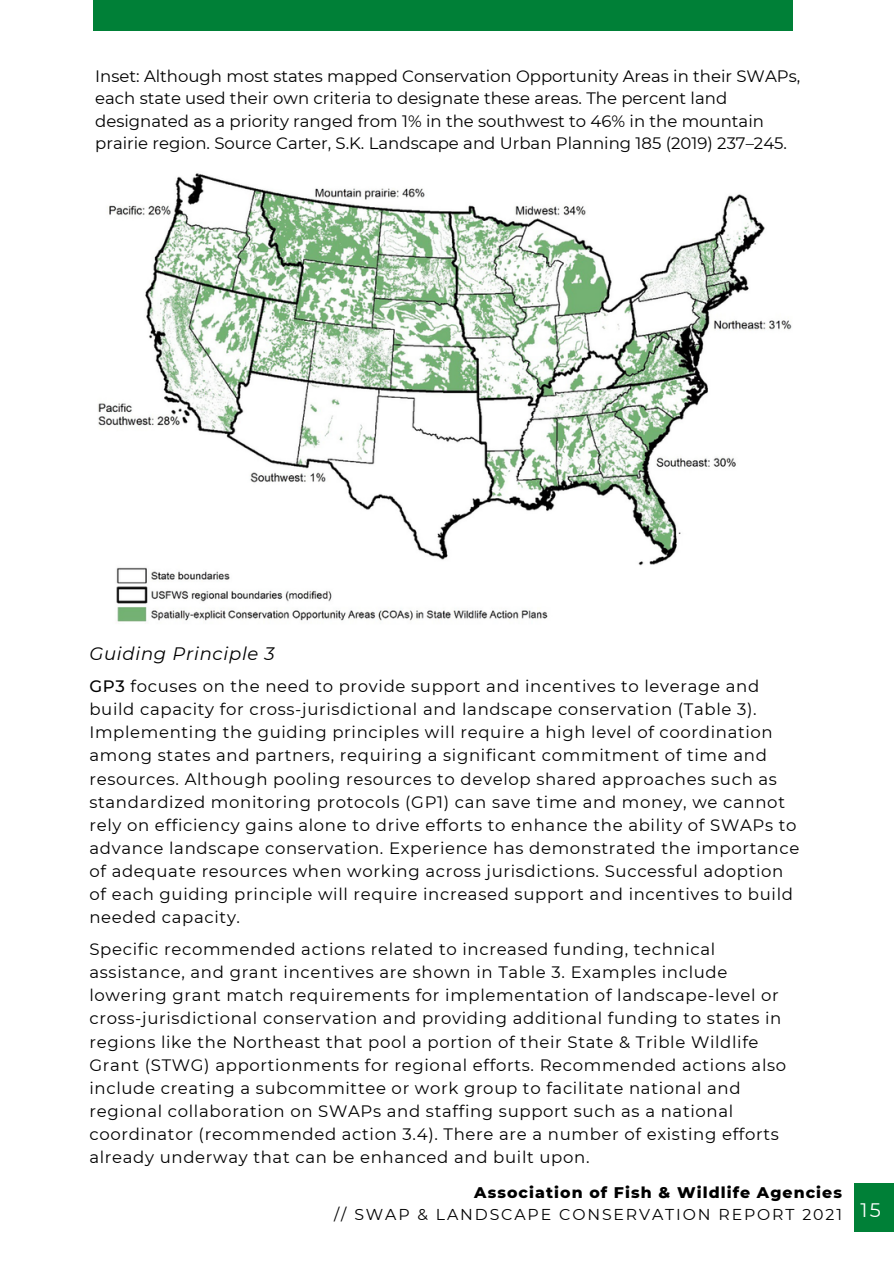
<style>
.page{position:relative;width:894px;height:1264px;background:#fff}
.page>*{position:absolute;margin:0;border:0;box-sizing:border-box;transform-origin:0 0}
.t1{font:19.5px "Montserrat";color:#fff}
.t2{font:italic 18px "Montserrat";letter-spacing:.04em;color:#000}
.t3{font:16.5px/23.1px "Montserrat";letter-spacing:.04em;color:#000}
.t4{font:16.5px/22.5px "Montserrat";color:#000}
.t5{font:15.75px "Montserrat";letter-spacing:.12em;color:#000}
.t6{font:800 15.75px "Montserrat";letter-spacing:.07em;color:#000}
.s1{font-weight:500}
</style>
<div class="page">
<div style="left:93px;top:0;width:699px;height:31px;background:#008037"></div>
<div style="left:854px;top:1183px;width:39px;height:48px;background:#008037"></div>
<img style="left:98px;top:173px;width:694px;height:449px">
<p class="t4" style="left:95px;top:65px;width:706px">Inset: Although most states mapped Conservation Opportunity Areas in their SWAPs, each state used their own criteria to designate these areas. The percent land designated as a priority ranged from 1% in the southwest to 46% in the mountain prairie region. Source Carter, S.K. Landscape and Urban Planning 185 (2019) 237–245.</p>
<p class="t2" style="left:89px;top:642px;width:187px">Guiding Principle 3</p>
<p class="t3" style="left:89px;top:674px;width:711px"><span class="s1">GP3</span> focuses on the need to provide support and incentives to leverage and build capacity for cross-jurisdictional and landscape conservation (Table 3).<br>Implementing the guiding principles will require a high level of coordination among states and partners, requiring a significant commitment of time and resources. Although pooling resources to develop shared approaches such as standardized monitoring protocols (GP1) can save time and money, we cannot rely on efficiency gains alone to drive efforts to enhance the ability of SWAPs to advance landscape conservation. Experience has demonstrated the importance of adequate resources when working across jurisdictions. Successful adoption of each guiding principle will require increased support and incentives to build needed capacity.</p>
<p class="t3" style="left:89px;top:937px;width:698px">Specific recommended actions related to increased funding, technical assistance, and grant incentives are shown in Table 3. Examples include lowering grant match requirements for implementation of landscape-level or cross-jurisdictional conservation and providing additional funding to states in regions like the Northeast that pool a portion of their State &amp; Trible Wildlife Grant (STWG) apportionments for regional efforts. Recommended actions also include creating a subcommittee or work group to facilitate national and regional collaboration on SWAPs and staffing support such as a national coordinator (recommended action 3.4). There are a number of existing efforts already underway that can be enhanced and built upon.</p>
<p class="t6" style="left:474px;top:1182px;width:369px">Association of Fish &amp; Wildlife Agencies</p>
<p class="t5" style="left:334px;top:1205px;width:509px">// SWAP &amp; LANDSCAPE CONSERVATION REPORT 2021</p>
<p class="t1" style="left:860px;top:1197px;width:22px">15</p>
</div>
